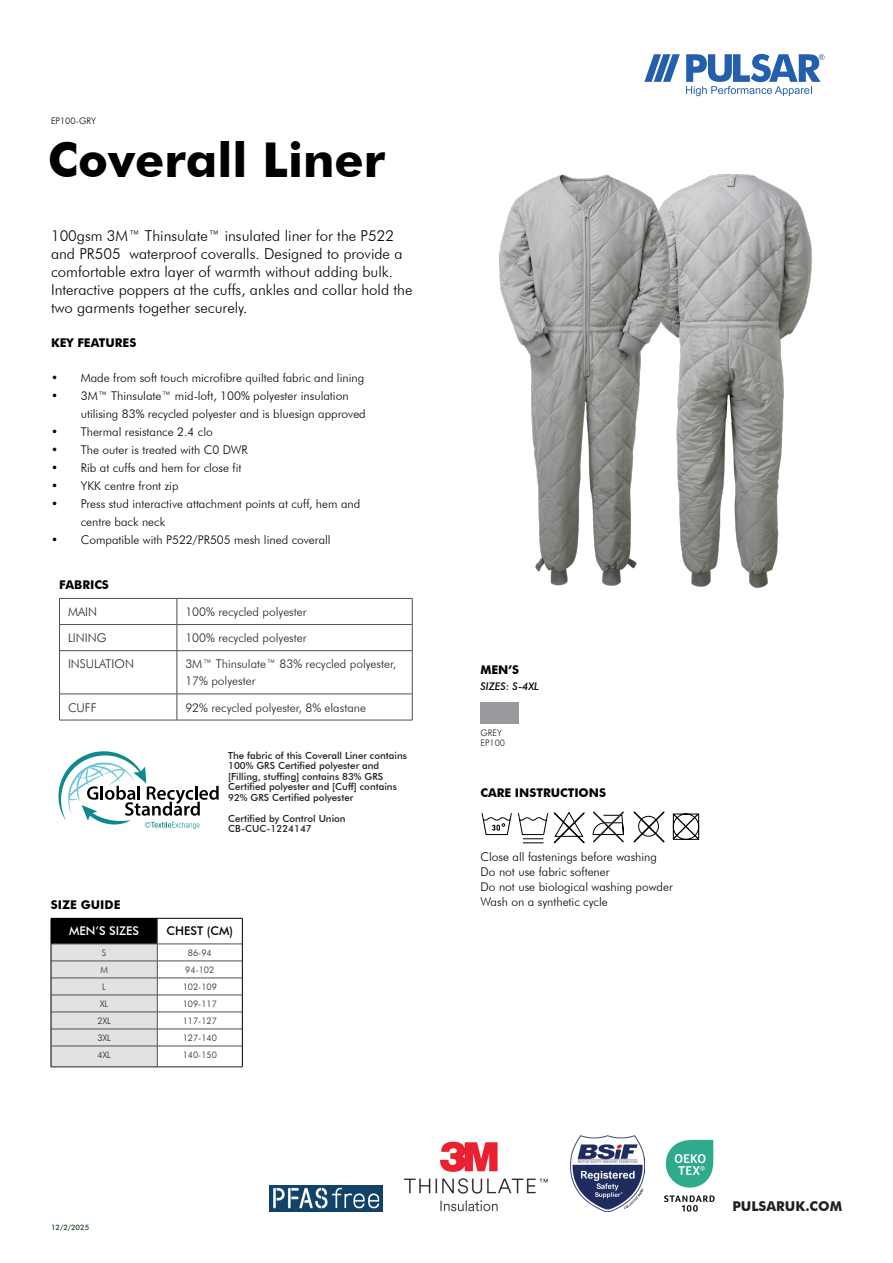
<style>
.page{position:relative;width:893px;height:1263px;background:#fff}
.page>*{position:absolute;margin:0;border:0;box-sizing:border-box;transform-origin:0 0}
.t1{font:700 48px "Futura BT";color:#000}
.t2{font:300 15px/18px "Futura BT";color:#000}
.t3{font:700 13.5px "Futura BT";color:#231f20}
.t4{font:300 12px/18px "Futura BT";color:#000}
.t5{font:300 12px/17.1px "Futura BT";color:#231f20}
.t6{font:700 12px "Futura BT";color:#000}
.t7{font:500 12px "Futura BT";color:#fff}
.t8{font:500 12px "Futura BT";color:#000}
.t9{font:italic 500 10.5px "Futura BT";color:#000}
.t10{font:500 9.75px/10.5px "Futura BT";color:#231f20}
.t11{font:300 9px "Futura BT";color:#231f20}
.t12{font:300 9px "Futura BT";color:#000}
.t13{font:500 7.5px "Futura BT";color:#194622}
</style>
<div class="page">
<svg style="left:644px;top:54px;width:36px;height:28px"></svg>
<svg style="left:686px;top:54px;width:139px;height:42px"></svg>
<hr style="left:59px;top:598px;width:118px;height:1px;background:#4b5156">
<hr style="left:177px;top:598px;width:235px;height:1px;background:#4b5156">
<hr style="left:59px;top:624px;width:118px;height:1px;background:#4b5156">
<svg style="left:59px;top:599px;width:1px;height:51px"></svg>
<hr style="left:177px;top:624px;width:235px;height:1px;background:#4b5156">
<svg style="left:177px;top:599px;width:1px;height:51px"></svg>
<svg style="left:412px;top:599px;width:1px;height:51px"></svg>
<hr style="left:59px;top:650px;width:118px;height:1px;background:#4b5156">
<hr style="left:59px;top:651px;width:1px;height:43px;background:#4b5156">
<hr style="left:177px;top:650px;width:235px;height:1px;background:#4b5156">
<hr style="left:177px;top:651px;width:1px;height:43px;background:#4b5156">
<hr style="left:412px;top:651px;width:1px;height:43px;background:#4b5156">
<hr style="left:59px;top:694px;width:118px;height:1px;background:#4b5156">
<svg style="left:59px;top:694px;width:1px;height:26px"></svg>
<hr style="left:177px;top:694px;width:235px;height:1px;background:#4b5156">
<svg style="left:177px;top:694px;width:1px;height:26px"></svg>
<svg style="left:412px;top:694px;width:1px;height:26px"></svg>
<hr style="left:59px;top:720px;width:118px;height:1px;background:#4b5156">
<hr style="left:177px;top:720px;width:235px;height:1px;background:#4b5156">
<svg style="left:58px;top:751px;width:161px;height:78px"></svg>
<img style="left:570px;top:1135px;width:74px;height:76px">
<img style="left:664px;top:1139px;width:51px;height:73px">
<svg style="left:592px;top:811px;width:32px;height:32px"></svg>
<svg style="left:672px;top:813px;width:28px;height:27px"></svg>
<svg style="left:481px;top:811px;width:104px;height:33px"></svg>
<svg style="left:633px;top:811px;width:32px;height:31px"></svg>
<div style="left:480px;top:702px;width:39px;height:22px;background:#989a9d"></div>
<svg style="left:157px;top:919px;width:86px;height:149px"></svg>
<hr style="left:157px;top:944px;width:85px;height:1px;background:#4b5156">
<hr style="left:157px;top:961px;width:85px;height:1px;background:#4b5156">
<hr style="left:157px;top:978px;width:85px;height:1px;background:#4b5156">
<hr style="left:157px;top:995px;width:85px;height:1px;background:#4b5156">
<hr style="left:157px;top:1012px;width:85px;height:1px;background:#4b5156">
<hr style="left:157px;top:1029px;width:85px;height:1px;background:#4b5156">
<hr style="left:157px;top:918px;width:86px;height:1px;background:#000">
<svg style="left:242px;top:918px;width:1px;height:148px"></svg>
<hr style="left:157px;top:1046px;width:85px;height:1px;background:#4b5156">
<svg style="left:51px;top:918px;width:107px;height:148px"></svg>
<hr style="left:51px;top:1066px;width:106px;height:1px;background:#231f20">
<hr style="left:157px;top:1066px;width:86px;height:1px;background:#231f20">
<img style="left:678px;top:174px;width:134px;height:415px">
<img style="left:499px;top:174px;width:179px;height:412px">
<img style="left:403px;top:1141px;width:145px;height:71px">
<img style="left:269px;top:1186px;width:113px;height:25px">
<p class="t12" style="left:51px;top:116px;width:46px">EP100-GRY</p>
<p class="t1" style="left:48px;top:131px;width:339px">Coverall Liner</p>
<p class="t2" style="left:51px;top:227px;width:363px">100gsm 3M™ Thinsulate™ insulated liner for the P522 and PR505 waterproof coveralls. Designed to provide a comfortable extra layer of warmth without adding bulk.<br>Interactive poppers at the cuffs, ankles and collar hold the two garments together securely.</p>
<p class="t6" style="left:51px;top:336px;width:87px">KEY FEATURES</p>
<p class="t4" style="left:51px;top:368px;width:315px">• Made from soft touch microfibre quilted fabric and lining</p>
<p class="t4" style="left:81px;top:386px;width:286px;text-indent:-30px">• 3M™ Thinsulate™ mid-loft, 100% polyester insulation utilising 83% recycled polyester and is bluesign approved</p>
<p class="t4" style="left:51px;top:422px;width:163px">• Thermal resistance 2.4 clo</p>
<p class="t4" style="left:51px;top:440px;width:198px">• The outer is treated with C0 DWR</p>
<p class="t4" style="left:51px;top:458px;width:192px">• Rib at cuffs and hem for close fit</p>
<p class="t4" style="left:51px;top:476px;width:129px">• YKK centre front zip</p>
<p class="t4" style="left:81px;top:494px;width:281px;text-indent:-30px">• Press stud interactive attachment points at cuff, hem and centre back neck</p>
<p class="t4" style="left:51px;top:530px;width:281px">• Compatible with P522/PR505 mesh lined coverall</p>
<p class="t6" style="left:59px;top:578px;width:51px">FABRICS</p>
<p class="t5" style="left:68px;top:603px;width:31px">MAIN</p>
<p class="t5" style="left:185px;top:603px;width:123px">100% recycled polyester</p>
<p class="t5" style="left:68px;top:629px;width:40px">LINING</p>
<p class="t5" style="left:185px;top:629px;width:123px">100% recycled polyester</p>
<p class="t5" style="left:68px;top:655px;width:67px">INSULATION</p>
<p class="t5" style="left:185px;top:655px;width:212px">3M™ Thinsulate™ 83% recycled polyester,<br>17% polyester</p>
<p class="t5" style="left:68px;top:699px;width:30px">CUFF</p>
<p class="t5" style="left:185px;top:699px;width:182px">92% recycled polyester, 8% elastane</p>
<p class="t6" style="left:51px;top:897px;width:71px">SIZE GUIDE</p>
<p class="t10" style="left:228px;top:750px;width:180px">The fabric of this Coverall Liner contains<br>100% GRS Certified polyester and</p>
<p class="t10" style="left:228px;top:771px;width:170px">[Filling, stuffing] contains 83% GRS<br>Certified polyester and [Cuff] contains<br>92% GRS Certified polyester</p>
<p class="t10" style="left:228px;top:813px;width:119px">Certified by Control Union</p>
<p class="t10" style="left:228px;top:823px;width:85px">CB-CUC-1224147</p>
<p class="t7" style="left:69px;top:924px;width:72px">MEN’S SIZES</p>
<p class="t8" style="left:167px;top:924px;width:68px">CHEST (CM)</p>
<p class="t11" style="left:102px;top:948px;width:6px">S</p>
<p class="t11" style="left:188px;top:948px;width:25px">86-94</p>
<p class="t11" style="left:100px;top:965px;width:9px">M</p>
<p class="t11" style="left:185px;top:965px;width:31px">94-102</p>
<p class="t11" style="left:102px;top:982px;width:5px">L</p>
<p class="t11" style="left:183px;top:982px;width:36px">102-109</p>
<p class="t11" style="left:100px;top:999px;width:10px">XL</p>
<p class="t11" style="left:183px;top:999px;width:36px">109-117</p>
<p class="t11" style="left:98px;top:1016px;width:15px">2XL</p>
<p class="t11" style="left:183px;top:1016px;width:36px">117-127</p>
<p class="t11" style="left:98px;top:1033px;width:15px">3XL</p>
<p class="t11" style="left:183px;top:1033px;width:36px">127-140</p>
<p class="t11" style="left:98px;top:1050px;width:15px">4XL</p>
<p class="t11" style="left:183px;top:1050px;width:36px">140-150</p>
<p class="t13" style="left:51px;top:1223px;width:40px">12/2/2025</p>
<p class="t6" style="left:480px;top:662px;width:40px">MEN’S</p>
<p class="t9" style="left:480px;top:680px;width:60px">SIZES: S-4XL</p>
<p class="t11" style="left:480px;top:727px;width:23px">GREY</p>
<p class="t11" style="left:480px;top:738px;width:26px">EP100</p>
<p class="t6" style="left:480px;top:786px;width:127px">CARE INSTRUCTIONS</p>
<p class="t4" style="left:480px;top:848px;width:178px">Close all fastenings before washing</p>
<p class="t4" style="left:480px;top:863px;width:131px">Do not use fabric softener</p>
<p class="t4" style="left:480px;top:878px;width:194px">Do not use biological washing powder</p>
<p class="t4" style="left:480px;top:893px;width:129px">Wash on a synthetic cycle</p>
<p class="t3" style="left:732px;top:1198px;width:111px">PULSARUK.COM</p>
</div>
